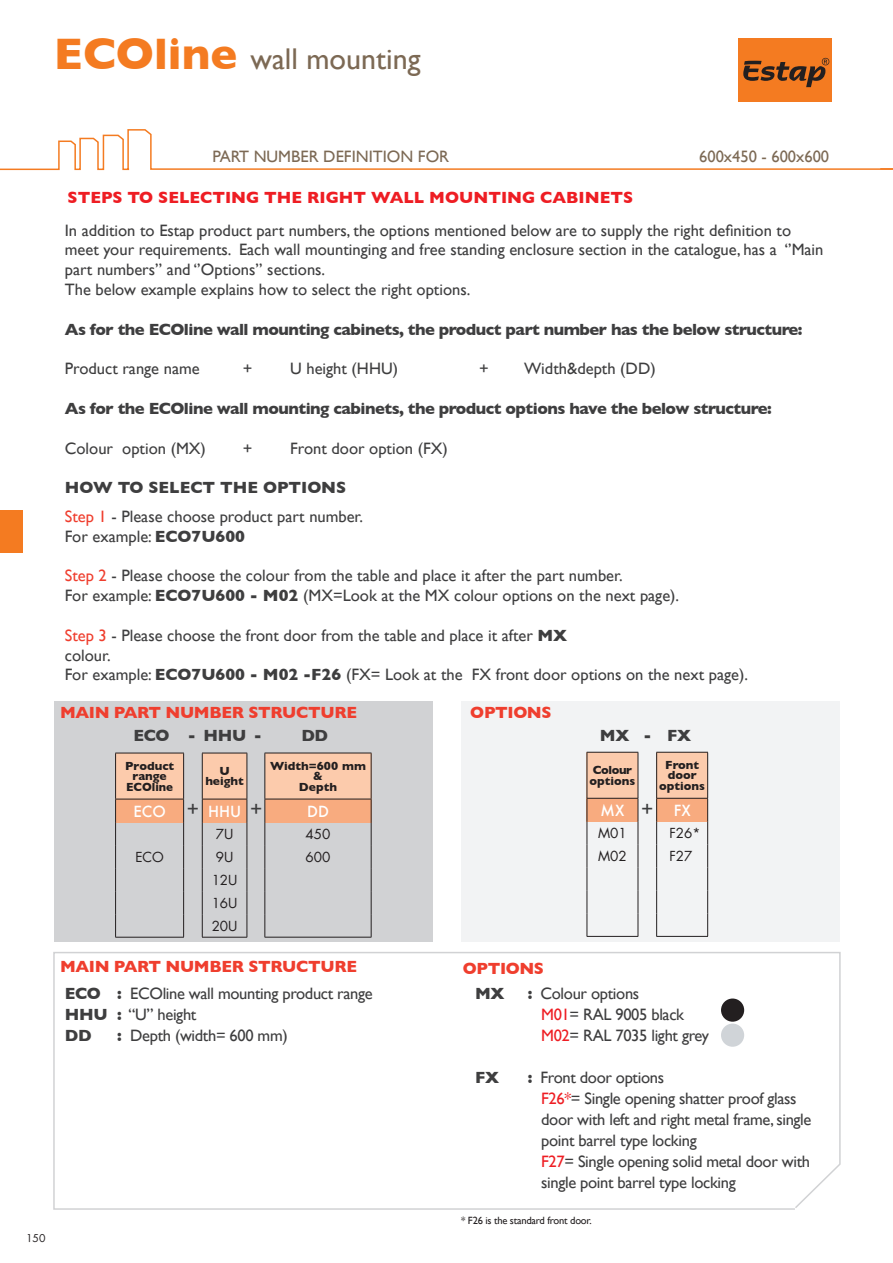
<style>
.page{position:relative;width:893px;height:1263px;background:#fff}
.page>*{position:absolute;margin:0;border:0;box-sizing:border-box;transform-origin:0 0}
.t1{font:30px "Gill Sans";color:#7c6954}
.t2{font:21px "Gill Sans";color:#3e3e3f}
.t3{font:16.5px/19.8px "Gill Sans";color:#3e3e3f}
.t4{font:16.5px/21px "Gill Sans";letter-spacing:-.02em;color:#3e3e3f}
.t5{font:700 16.5px "Gill Sans";letter-spacing:-.03em;color:#3e3e3f}
.t6{font:700 16.5px "Gill Sans";letter-spacing:-.02em;color:#ef3e2e}
.t7{font:700 16.5px "Gill Sans";color:#ee1d23}
.t8{font:16.5px "Gill Sans";color:#7c6954}
.t9{font:500 15px "Futura";color:#fff}
.t10{font:13.5px/23px "Futura";color:#231f20}
.t11{font:700 12px/10.5px "Gill Sans";color:#231f20;text-align:center}
.t12{font:10.5px "Gill Sans";letter-spacing:-.02em;color:#231f20}
.t13{font:10.5px "Futura";color:#231f20}
.s1{font-weight:700;font-size:45px;color:#f47b21}
.s2{font-weight:700}
.s3{color:#ef3e2e}
.s4{color:#ee1d23}
</style>
<div class="page">
<div style="left:0;top:510px;width:23px;height:43px;background:#f47b21"></div>
<svg style="left:0;top:129px;width:893px;height:42px"></svg>
<div style="left:738px;top:39px;width:93px;height:63px;background:#f47b21"></div>
<svg style="left:743px;top:58px;width:86px;height:29px"></svg>
<svg style="left:53px;top:952px;width:788px;height:258px"></svg>
<div style="left:54px;top:701px;width:379px;height:241px;background:#d1d2d4"></div>
<div style="left:461px;top:701px;width:379px;height:241px;background:#f2f3f4"></div>
<div style="left:116px;top:753px;width:68px;height:46px;background:#fccbac"></div>
<div style="left:116px;top:799px;width:68px;height:23px;background:#f8ab7f"></div>
<hr style="left:115px;top:799px;width:69px;height:1px;background:#231f20">
<hr style="left:115px;top:753px;width:1px;height:46px;background:#231f20">
<hr style="left:183px;top:753px;width:1px;height:46px;background:#231f20">
<svg style="left:115px;top:799px;width:1px;height:138px"></svg>
<svg style="left:183px;top:799px;width:1px;height:138px"></svg>
<hr style="left:115px;top:753px;width:69px;height:1px;background:#231f20">
<hr style="left:115px;top:937px;width:69px;height:1px;background:#231f20">
<div style="left:265px;top:753px;width:106px;height:46px;background:#fccbac"></div>
<div style="left:265px;top:799px;width:106px;height:23px;background:#f8ab7f"></div>
<hr style="left:371px;top:753px;width:1px;height:46px;background:#231f20">
<hr style="left:265px;top:753px;width:1px;height:46px;background:#231f20">
<hr style="left:265px;top:799px;width:106px;height:1px;background:#231f20">
<svg style="left:265px;top:799px;width:1px;height:138px"></svg>
<svg style="left:371px;top:799px;width:1px;height:138px"></svg>
<hr style="left:265px;top:753px;width:106px;height:1px;background:#231f20">
<hr style="left:265px;top:937px;width:106px;height:1px;background:#231f20">
<div style="left:202px;top:753px;width:45px;height:46px;background:#fccbac"></div>
<div style="left:202px;top:799px;width:45px;height:23px;background:#f8ab7f"></div>
<hr style="left:247px;top:753px;width:1px;height:46px;background:#231f20">
<hr style="left:202px;top:799px;width:45px;height:1px;background:#231f20">
<svg style="left:247px;top:799px;width:1px;height:138px"></svg>
<hr style="left:202px;top:753px;width:1px;height:46px;background:#231f20">
<svg style="left:202px;top:799px;width:1px;height:138px"></svg>
<hr style="left:202px;top:753px;width:45px;height:1px;background:#231f20">
<hr style="left:202px;top:937px;width:45px;height:1px;background:#231f20">
<div style="left:721px;top:1023px;width:23px;height:24px;background:#d0d4d8;border-radius:50%"></div>
<div style="left:721px;top:998px;width:23px;height:24px;background:#231f20;border-radius:50%"></div>
<div style="left:587px;top:752px;width:51px;height:46px;background:#fccbac"></div>
<div style="left:587px;top:798px;width:51px;height:23px;background:#f8ab7f"></div>
<hr style="left:587px;top:752px;width:51px;height:1px;background:#231f20">
<hr style="left:587px;top:752px;width:1px;height:46px;background:#231f20">
<hr style="left:638px;top:752px;width:1px;height:46px;background:#231f20">
<hr style="left:587px;top:798px;width:51px;height:1px;background:#231f20">
<svg style="left:587px;top:798px;width:1px;height:138px"></svg>
<svg style="left:638px;top:798px;width:1px;height:138px"></svg>
<hr style="left:587px;top:936px;width:51px;height:1px;background:#231f20">
<div style="left:657px;top:752px;width:51px;height:46px;background:#fccbac"></div>
<div style="left:657px;top:798px;width:51px;height:23px;background:#f8ab7f"></div>
<hr style="left:656px;top:936px;width:52px;height:1px;background:#231f20">
<hr style="left:656px;top:752px;width:52px;height:1px;background:#231f20">
<hr style="left:656px;top:752px;width:1px;height:46px;background:#231f20">
<hr style="left:707px;top:752px;width:1px;height:46px;background:#231f20">
<hr style="left:656px;top:798px;width:52px;height:1px;background:#231f20">
<svg style="left:656px;top:798px;width:1px;height:138px"></svg>
<svg style="left:707px;top:798px;width:1px;height:138px"></svg>
<h1 class="t1" style="left:54px;top:47px;width:368px"><span class="s1">ECOline</span> wall mounting</h1>
<p class="t13" style="left:26px;top:1233px;width:21px">150</p>
<p class="t8" style="left:213px;top:149px;width:238px">PART NUMBER DEFINITION FOR</p>
<p class="t8" style="left:699px;top:149px;width:132px">600x450 - 600x600</p>
<p class="t7" style="left:68px;top:191px;width:567px">STEPS TO SELECTING THE RIGHT WALL MOUNTING CABINETS</p>
<p class="t3" style="left:65px;top:220px;width:760px">In addition to Estap product part numbers, the options mentioned below are to supply the right deinition to meet your requirements. Each wall mountinging and free standing enclosure section in the catalogue, has a ‘’Main part numbers’’ and ‘’Options’’ sections.<br>The below example explains how to select the right options.</p>
<p class="t5" style="left:65px;top:322px;width:739px">As for the ECOline wall mounting cabinets, the product part number has the below structure:</p>
<p class="t3" style="left:65px;top:360px;width:136px">Product range name</p>
<p class="t3" style="left:243px;top:360px;width:11px">+</p>
<p class="t3" style="left:290px;top:360px;width:109px">U height (HHU)</p>
<p class="t3" style="left:479px;top:360px;width:11px">+</p>
<p class="t3" style="left:524px;top:360px;width:133px">Width&amp;depth (DD)</p>
<p class="t5" style="left:65px;top:401px;width:708px">As for the ECOline wall mounting cabinets, the product options have the below structure:</p>
<p class="t3" style="left:65px;top:439px;width:143px">Colour option (MX)</p>
<p class="t3" style="left:243px;top:439px;width:11px">+</p>
<p class="t3" style="left:290px;top:439px;width:159px">Front door option (FX)</p>
<p class="t3" style="left:65px;top:474px;width:300px;line-height:28.8px"><span class="s2">HOW TO SELECT THE OPTIONS<br></span><span class="s3">Step 1</span> - Please choose product part number.</p>
<p class="t3" style="left:65px;top:527px;width:182px">For example: <span class="s2">ECO7U600</span></p>
<p class="t3" style="left:65px;top:567px;width:616px"><span class="s3">Step 2</span> - Please choose the colour from the table and place it after the part number.<br>For example: <span class="s2">ECO7U600 - M02</span> (MX=Look at the MX colour options on the next page).</p>
<p class="t3" style="left:65px;top:626px;width:685px"><span class="s3">Step 3</span> - Please choose the front door from the table and place it after <span class="s2">MX<br></span>colour.<br>For example: <span class="s2">ECO7U600 - M02 -F26</span> (FX= Look at the FX front door options on the next page).</p>
<p class="t6" style="left:60px;top:705px;width:299px">MAIN PART NUMBER STRUCTURE</p>
<p class="t5" style="left:133px;top:728px;width:130px">ECO - HHU -</p>
<p class="t5" style="left:301px;top:728px;width:28px">DD</p>
<p class="t11" style="left:125px;top:761px;width:51px">Product range<br>ECOline</p>
<p class="t9" style="left:133px;top:803px;width:34px">ECO</p>
<p class="t10" style="left:135px;top:847px;width:30px">ECO</p>
<p class="t11" style="left:270px;top:761px;width:97px">Width=600 mm &amp;<br>Depth</p>
<p class="t9" style="left:307px;top:803px;width:23px">DD</p>
<p class="t10" style="left:305px;top:824px;width:26px">450<br>600</p>
<p class="t11" style="left:205px;top:766px;width:40px">U height</p>
<p class="t9" style="left:208px;top:803px;width:35px">HHU</p>
<p class="t10" style="left:212px;top:824px;width:27px;text-align:center">7U<br>9U<br>12U<br>16U<br>20U</p>
<p class="t2" style="left:187px;top:800px;width:14px">+</p>
<p class="t2" style="left:250px;top:800px;width:14px">+</p>
<p class="t6" style="left:60px;top:959px;width:299px">MAIN PART NUMBER STRUCTURE</p>
<p class="t4" style="left:65px;top:984px;width:309px"><span class="s2">ECO :</span> ECOline wall mounting product range<br><span class="s2">HHU :</span> “U” height<br><span class="s2">DD</span></p>
<p class="t4" style="left:117px;top:1026px;width:172px"><span class="s2">:</span> Depth (width= 600 mm)</p>
<p class="t6" style="left:470px;top:705px;width:83px">OPTIONS</p>
<p class="t5" style="left:600px;top:728px;width:93px">MX - FX</p>
<p class="t11" style="left:659px;top:760px;width:47px">Front door options</p>
<p class="t9" style="left:674px;top:802px;width:18px">FX</p>
<p class="t10" style="left:669px;top:823px;width:33px">F26*<br>F27</p>
<p class="t11" style="left:589px;top:766px;width:47px;text-align:left">Colour options</p>
<p class="t9" style="left:601px;top:802px;width:25px">MX</p>
<p class="t10" style="left:598px;top:823px;width:30px">M01<br>M02</p>
<p class="t2" style="left:641px;top:800px;width:14px">+</p>
<p class="t6" style="left:463px;top:962px;width:83px">OPTIONS</p>
<p class="t5" style="left:475px;top:986px;width:31px">MX</p>
<p class="t4" style="left:541px;top:984px;width:169px;text-indent:-13px"><span class="s2">:</span> Colour options<br><span class="s4">M01</span>= RAL 9005 black<br><span class="s4">M02</span>= RAL 7035 light grey</p>
<p class="t5" style="left:475px;top:1070px;width:26px">FX</p>
<p class="t4" style="left:541px;top:1068px;width:272px;text-indent:-13px"><span class="s2">:</span> Front door options<br><span class="s4">F26*</span>= Single opening shatter proof glass door with left and right metal frame, single point barrel type locking<br><span class="s4">F27</span>= Single opening solid metal door with single point barrel type locking</p>
<p class="t12" style="left:461px;top:1215px;width:132px">* F26 is the standard front door.</p>
</div>
